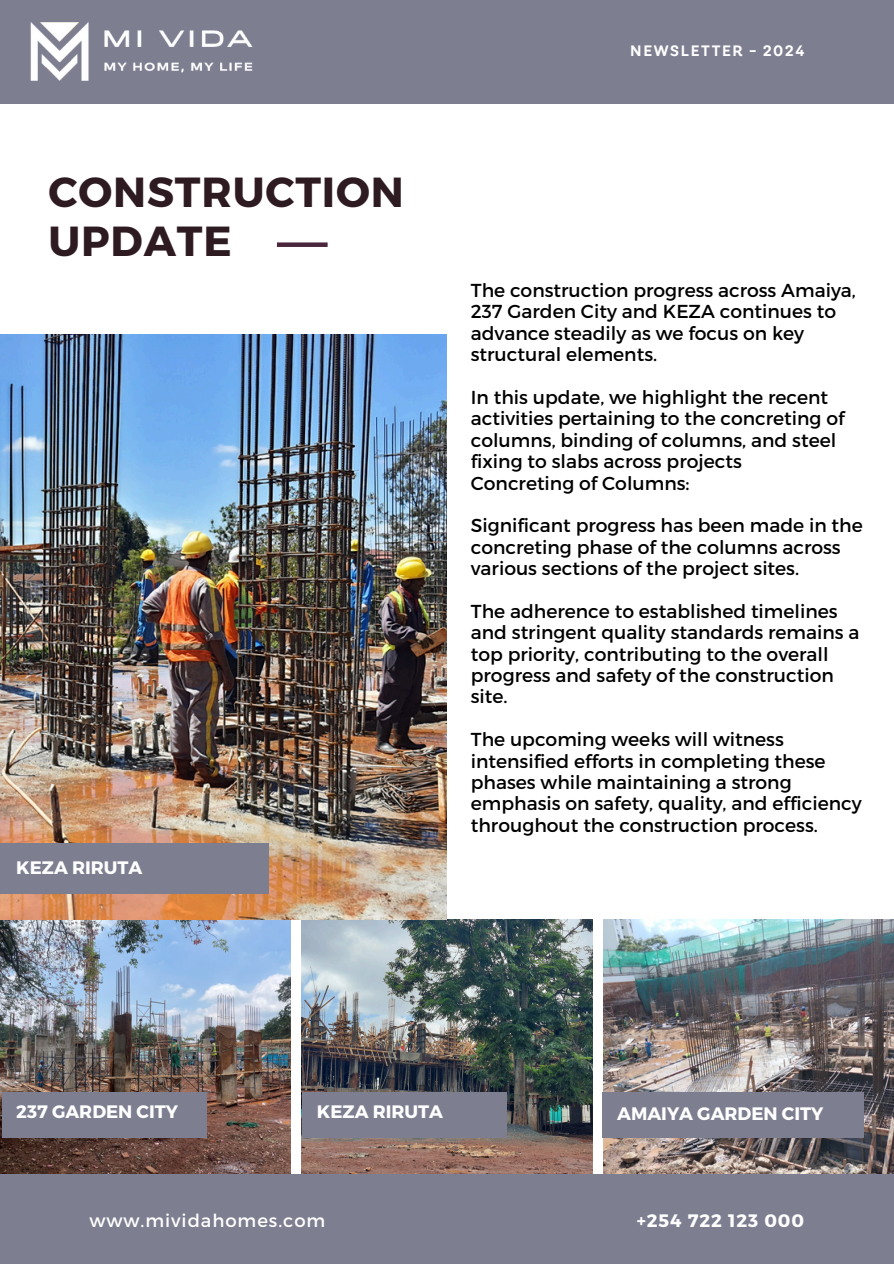
<style>
.page{position:relative;width:894px;height:1264px;background:#fff}
.page>*{position:absolute;margin:0;border:0;box-sizing:border-box;transform-origin:0 0}
.t1{font:700 42px/49.5px "Montserrat";letter-spacing:.02em;color:#2e1b22}
.t2{font:18.75px/21.3px "Montserrat";color:#000}
.t3{font:700 18px "Montserrat";color:#fff}
.t4{font:18px "Montserrat";letter-spacing:.055em;color:#fff}
.t5{font:700 18px "Montserrat";letter-spacing:.055em;color:#fff}
.t6{font:700 15px "TT Hazelnuts";letter-spacing:.11em;color:#fff}
</style>
<div class="page">
<img style="left:0;top:919px;width:290px;height:255px">
<img style="left:302px;top:919px;width:290px;height:255px">
<img style="left:603px;top:919px;width:290px;height:255px">
<div style="left:0;top:0;width:893px;height:103px;background:#7d7f91"></div>
<img style="left:0;top:335px;width:447px;height:584px">
<div style="left:0;top:1174px;width:893px;height:89px;background:#7d7f91"></div>
<div style="left:277px;top:242px;width:50px;height:5px;background:#4a253b"></div>
<div style="left:0;top:842px;width:268px;height:51px;background:#7d7f91"></div>
<div style="left:3px;top:1091px;width:204px;height:46px;background:#7d7f91"></div>
<div style="left:302px;top:1091px;width:204px;height:46px;background:#7d7f91"></div>
<div style="left:602px;top:1091px;width:261px;height:46px;background:#7d7f91"></div>
<img style="left:0;top:22px;width:302px;height:82px">
<p class="t1" style="left:48px;top:165px;width:356px">CONSTRUCTION<br>UPDATE</p>
<h2 class="t3" style="left:16px;top:855px;width:128px">KEZA RIRUTA</h2>
<p class="t6" style="left:630px;top:42px;width:175px">NEWSLETTER - 2024</p>
<h4 class="t2" style="left:470px;top:279px;width:386px">The construction progress across Amaiya, 237 Garden City and KEZA continues to advance steadily as we focus on key structural elements.</h4>
<h4 class="t2" style="left:470px;top:386px;width:375px">In this update, we highlight the recent activities pertaining to the concreting of columns, binding of columns, and steel fixing to slabs across projects Concreting of Columns:</h4>
<h4 class="t2" style="left:470px;top:514px;width:393px">Significant progress has been made in the concreting phase of the columns across various sections of the project sites.</h4>
<h4 class="t2" style="left:470px;top:599px;width:390px">The adherence to established timelines and stringent quality standards remains a top priority, contributing to the overall progress and safety of the construction site.</h4>
<h4 class="t2" style="left:470px;top:728px;width:392px">The upcoming weeks will witness intensified efforts in completing these phases while maintaining a strong emphasis on safety, quality, and efficiency throughout the construction process.</h4>
<h2 class="t3" style="left:16px;top:1099px;width:163px">237 GARDEN CITY</h2>
<h2 class="t3" style="left:317px;top:1099px;width:128px">KEZA RIRUTA</h2>
<h4 class="t3" style="left:617px;top:1102px;width:208px">AMAIYA GARDEN CITY</h4>
<h1 class="t4" style="left:89px;top:1209px;width:237px">www.mividahomes.com</h1>
<h2 class="t5" style="left:636px;top:1209px;width:169px">+254 722 123 000</h2>
</div>
